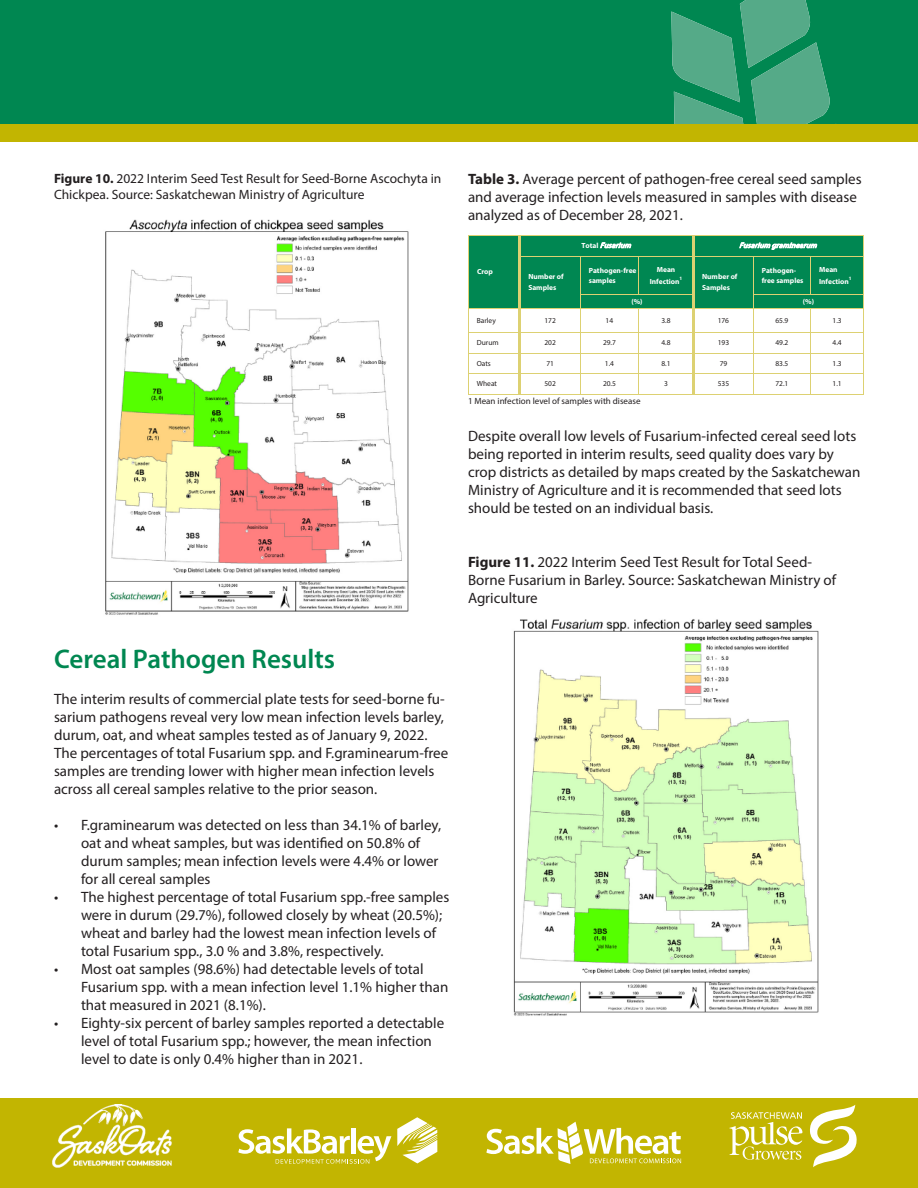
<style>
.page{position:relative;width:918px;height:1188px;background:#fff}
.page>*{position:absolute;margin:0;border:0;box-sizing:border-box;transform-origin:0 0}
.t1{font:600 27px "Myriad Pro";color:#008751}
.t2{font:15px/18px "Myriad Pro";color:#231f20}
.t3{font:13.5px/16.2px "Myriad Pro";color:#231f20}
.t4{font:9px "Myriad Pro";color:#231f20}
.t5{font:700 7.5px/10.1px "Myriad Pro";letter-spacing:-.005em;color:#fff}
.t6{font:7.5px "Myriad Pro";letter-spacing:-.005em;color:#231f20}
.t7{font:italic 7.5px "Myriad Pro";color:#fff}
.t8{font:700 4.95px "Myriad Pro";color:#fff}
.s1{font-weight:700}
.s2{font-weight:700;font-style:normal}
</style>
<div class="page">
<div style="left:0;top:0;width:918px;height:131px;background:#008751"></div>
<svg style="left:671px;top:0;width:165px;height:124px"></svg>
<div style="left:0;top:124px;width:918px;height:18px;background:#c2b501"></div>
<div style="left:0;top:1098px;width:918px;height:90px;background:#c2b501"></div>
<img style="left:52px;top:1105px;width:120px;height:63px">
<svg style="left:397px;top:1117px;width:40px;height:46px"></svg>
<svg style="left:238px;top:1128px;width:153px;height:36px"></svg>
<svg style="left:810px;top:1105px;width:47px;height:62px"></svg>
<svg style="left:729px;top:1112px;width:73px;height:48px"></svg>
<svg style="left:486px;top:1122px;width:195px;height:42px"></svg>
<img style="left:105px;top:219px;width:304px;height:396px">
<div style="left:469px;top:236px;width:395px;height:73px;background:#008752"></div>
<hr style="left:469px;top:235px;width:50px;height:1px;background:#ddd172">
<hr style="left:521px;top:235px;width:171px;height:1px;background:#ddd172">
<hr style="left:521px;top:256px;width:171px;height:1px;background:#ddd172">
<hr style="left:581px;top:294px;width:111px;height:1px;background:#ddd172">
<hr style="left:469px;top:308px;width:50px;height:1px;background:#ddd172">
<hr style="left:638px;top:257px;width:1px;height:38px;background:#ddd172">
<hr style="left:521px;top:308px;width:171px;height:1px;background:#ddd172">
<hr style="left:810px;top:257px;width:1px;height:38px;background:#ddd172">
<hr style="left:469px;top:332px;width:50px;height:1px;background:#ddd172">
<hr style="left:521px;top:332px;width:171px;height:1px;background:#ddd172">
<hr style="left:469px;top:353px;width:50px;height:1px;background:#ddd172">
<hr style="left:521px;top:353px;width:171px;height:1px;background:#ddd172">
<hr style="left:469px;top:373px;width:50px;height:1px;background:#ddd172">
<hr style="left:521px;top:373px;width:171px;height:1px;background:#ddd172">
<hr style="left:469px;top:394px;width:50px;height:1px;background:#ddd172">
<hr style="left:521px;top:394px;width:171px;height:1px;background:#ddd172">
<hr style="left:468px;top:235px;width:1px;height:160px;background:#ddd172">
<hr style="left:519px;top:235px;width:2px;height:160px;background:#ddd172">
<hr style="left:692px;top:235px;width:3px;height:160px;background:#ddd172">
<hr style="left:863px;top:236px;width:1px;height:159px;background:#ddd172">
<hr style="left:580px;top:257px;width:1px;height:138px;background:#ddd172">
<hr style="left:638px;top:309px;width:1px;height:86px;background:#ddd172">
<hr style="left:753px;top:257px;width:1px;height:138px;background:#ddd172">
<hr style="left:810px;top:309px;width:1px;height:86px;background:#ddd172">
<hr style="left:695px;top:235px;width:169px;height:1px;background:#ddd172">
<hr style="left:695px;top:256px;width:169px;height:1px;background:#ddd172">
<hr style="left:754px;top:294px;width:110px;height:1px;background:#ddd172">
<hr style="left:695px;top:308px;width:169px;height:1px;background:#ddd172">
<hr style="left:695px;top:332px;width:169px;height:1px;background:#ddd172">
<hr style="left:695px;top:353px;width:169px;height:1px;background:#ddd172">
<hr style="left:695px;top:373px;width:169px;height:1px;background:#ddd172">
<hr style="left:695px;top:394px;width:169px;height:1px;background:#ddd172">
<img style="left:513px;top:619px;width:306px;height:397px">
<p class="t3" style="left:54px;top:170px;width:389px"><span class="s1">Figure 10.</span> 2022 Interim Seed Test Result for Seed-Borne Ascochyta in<br>Chickpea. Source: Saskatchewan Ministry of Agriculture</p>
<p class="t1" style="left:54px;top:642px;width:283px">Cereal Pathogen Results</p>
<p class="t2" style="left:54px;top:690px;width:396px">The interim results of commercial plate tests for seed-borne fu&shy;sarium pathogens reveal very low mean infection levels barley, durum, oat, and wheat samples tested as of January 9, 2022.<br>The percentages of total Fusarium spp. and F.graminearum-free samples are trending lower with higher mean infection levels across all cereal samples relative to the prior season.</p>
<p class="t2" style="left:81px;top:816px;width:362px;text-indent:-27px">• F.graminearum was detected on less than 34.1% of barley, oat and wheat samples, but was identified on 50.8% of durum samples; mean infection levels were 4.4% or lower for all cereal samples</p>
<p class="t2" style="left:81px;top:888px;width:370px;text-indent:-27px">• The highest percentage of total Fusarium spp.-free samples were in durum (29.7%), followed closely by wheat (20.5%); wheat and barley had the lowest mean infection levels of total Fusarium spp., 3.0 % and 3.8%, respectively.</p>
<p class="t2" style="left:81px;top:960px;width:369px;text-indent:-27px">• Most oat samples (98.6%) had detectable levels of total<br>Fusarium spp. with a mean infection level 1.1% higher than that measured in 2021 (8.1%).</p>
<p class="t2" style="left:81px;top:1014px;width:365px;text-indent:-27px">• Eighty-six percent of barley samples reported a detectable level of total Fusarium spp.; however, the mean infection level to date is only 0.4% higher than in 2021.</p>
<p class="t2" style="left:468px;top:170px;width:395px"><span class="s1">Table 3.</span> Average percent of pathogen-free cereal seed samples and average infection levels measured in samples with disease analyzed as of December 28, 2021.</p>
<p class="t5" style="left:477px;top:266px;width:17px">Crop</p>
<p class="t5" style="left:528px;top:272px;width:37px">Number of<br>Samples</p>
<p class="t7" style="left:581px;top:241px;width:54px"><span class="s2">T o t a l</span> Fusarium</p>
<p class="t7" style="left:739px;top:241px;width:82px">Fusarium graminearum</p>
<p class="t5" style="left:702px;top:272px;width:37px">Number of<br>Samples</p>
<p class="t5" style="left:803px;top:296px;width:13px">(%)</p>
<p class="t5" style="left:589px;top:265px;width:49px">Pathogen-free samples</p>
<p class="t5" style="left:650px;top:264px;width:31px;line-height:11.4px;text-align:center">Mean<br>Infection</p>
<p class="t8" style="left:679px;top:275px;width:4px">1</p>
<p class="t5" style="left:762px;top:265px;width:43px">Pathogen&shy;free samples</p>
<p class="t5" style="left:819px;top:264px;width:31px;line-height:11.4px">Mean<br>Infection</p>
<p class="t8" style="left:849px;top:275px;width:4px">1</p>
<p class="t5" style="left:631px;top:296px;width:13px">(%)</p>
<p class="t6" style="left:477px;top:316px;width:21px">Barley</p>
<p class="t6" style="left:544px;top:316px;width:13px">172</p>
<p class="t6" style="left:606px;top:316px;width:9px">14</p>
<p class="t6" style="left:662px;top:316px;width:11px">3.8</p>
<p class="t6" style="left:718px;top:316px;width:13px">176</p>
<p class="t6" style="left:776px;top:316px;width:14px">65.9</p>
<p class="t6" style="left:833px;top:316px;width:11px">1.3</p>
<p class="t6" style="left:477px;top:338px;width:23px">Durum</p>
<p class="t6" style="left:544px;top:338px;width:13px">202</p>
<p class="t6" style="left:603px;top:338px;width:14px">29.7</p>
<p class="t6" style="left:662px;top:338px;width:11px">4.8</p>
<p class="t6" style="left:718px;top:338px;width:13px">193</p>
<p class="t6" style="left:776px;top:338px;width:14px">49.2</p>
<p class="t6" style="left:833px;top:338px;width:11px">4.4</p>
<p class="t6" style="left:477px;top:359px;width:16px">Oats</p>
<p class="t6" style="left:546px;top:359px;width:9px">71</p>
<p class="t6" style="left:605px;top:359px;width:11px">1.4</p>
<p class="t6" style="left:662px;top:359px;width:11px">8.1</p>
<p class="t6" style="left:720px;top:359px;width:9px">79</p>
<p class="t6" style="left:776px;top:359px;width:14px">83.5</p>
<p class="t6" style="left:833px;top:359px;width:11px">1.3</p>
<p class="t6" style="left:477px;top:379px;width:22px">Wheat</p>
<p class="t6" style="left:545px;top:379px;width:13px">502</p>
<p class="t6" style="left:603px;top:379px;width:14px">20.5</p>
<p class="t6" style="left:664px;top:379px;width:5px">3</p>
<p class="t6" style="left:718px;top:379px;width:13px">535</p>
<p class="t6" style="left:776px;top:379px;width:14px">72.1</p>
<p class="t6" style="left:833px;top:379px;width:11px">1.1</p>
<p class="t4" style="left:468px;top:395px;width:174px">1 Mean infection level of samples with disease</p>
<p class="t2" style="left:468px;top:427px;width:394px">Despite overall low levels of Fusarium-infected cereal seed lots being reported in interim results, seed quality does vary by crop districts as detailed by maps created by the Saskatchewan Ministry of Agriculture and it is recommended that seed lots should be tested on an individual basis.</p>
<p class="t2" style="left:468px;top:553px;width:370px"><span class="s1">Figure 11.</span> 2022 Interim Seed Test Result for Total Seed-<br>Borne Fusarium in Barley. Source: Saskatchewan Ministry of<br>Agriculture</p>
</div>
